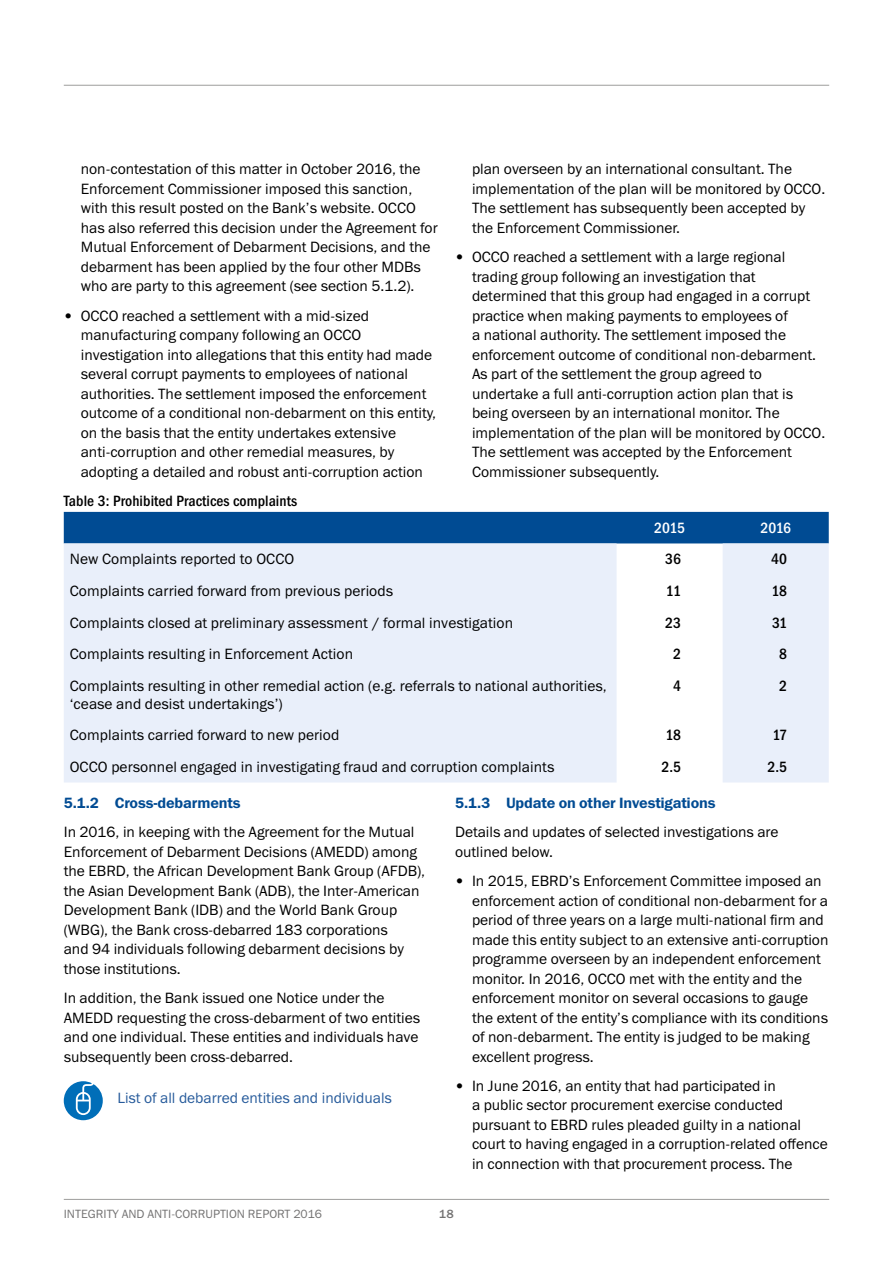
<style>
.page{position:relative;width:893px;height:1263px;background:#fff}
.page>*{position:absolute;margin:0;border:0;box-sizing:border-box;transform-origin:0 0}
.t1{font:15px/19.5px "Franklin Gothic Book ITC";color:#000}
.t2{font:15px "Franklin Gothic Medi Cond ITC";letter-spacing:.005em;color:#000}
.t3{font:15px "Franklin Gothic Demi ITC";letter-spacing:-.01em;color:#004b93}
.t4{font:15px "Franklin Gothic Book ITC";color:#275b9b}
.t5{font:15px "Franklin Gothic Medi Cond ITC";letter-spacing:-.025em;color:#fff}
.t6{font:12px "Franklin Gothic Book ITC";color:#747373}
.t7{font:12px "Franklin Gothic Medium ITC";color:#747373}
</style>
<div class="page">
<hr style="left:64px;top:85px;width:765px;height:1px;background:#9d9d9c">
<hr style="left:64px;top:1199px;width:765px;height:1px;background:#9d9d9c">
<div style="left:64px;top:512px;width:765px;height:31px;background:#004b93"></div>
<svg style="left:64px;top:543px;width:765px;height:239px;background:#ebf0fa"></svg>
<svg style="left:64px;top:1081px;width:39px;height:39px"></svg>
<p class="t1" style="left:81px;top:159px;width:358px">non-contestation of this matter in October 2016, the Enforcement Commissioner imposed this sanction, with this result posted on the Bank’s website. OCCO has also referred this decision under the Agreement for Mutual Enforcement of Debarment Decisions, and the debarment has been applied by the four other MDBs who are party to this agreement (see section 5.1.2).</p>
<p class="t1" style="left:81px;top:305px;width:357px;text-indent:-17px">• OCCO reached a settlement with a mid-sized manufacturing company following an OCCO investigation into allegations that this entity had made several corrupt payments to employees of national authorities. The settlement imposed the enforcement outcome of a conditional non-debarment on this entity, on the basis that the entity undertakes extensive anti-corruption and other remedial measures, by adopting a detailed and robust anti-corruption action</p>
<p class="t2" style="left:64px;top:492px;width:235px">Table 3: Prohibited Practices complaints</p>
<p class="t1" style="left:472px;top:159px;width:355px">plan overseen by an international consultant. The implementation of the plan will be monitored by OCCO.<br>The settlement has subsequently been accepted by the Enforcement Commissioner.</p>
<p class="t1" style="left:472px;top:247px;width:355px;text-indent:-17px">• OCCO reached a settlement with a large regional trading group following an investigation that determined that this group had engaged in a corrupt practice when making payments to employees of<br>a national authority. The settlement imposed the enforcement outcome of conditional non-debarment.<br>As part of the settlement the group agreed to undertake a full anti-corruption action plan that is being overseen by an international monitor. The implementation of the plan will be monitored by OCCO.<br>The settlement was accepted by the Enforcement Commissioner subsequently.</p>
<p class="t5" style="left:654px;top:519px;width:32px">2015</p>
<p class="t5" style="left:760px;top:519px;width:32px">2016</p>
<p class="t1" style="left:70px;top:549px;width:226px">New Complaints reported to OCCO</p>
<p class="t2" style="left:665px;top:550px;width:17px">36</p>
<p class="t2" style="left:771px;top:550px;width:17px">40</p>
<p class="t1" style="left:70px;top:581px;width:325px">Complaints carried forward from previous periods</p>
<p class="t2" style="left:666px;top:582px;width:17px">11</p>
<p class="t2" style="left:771px;top:582px;width:17px">18</p>
<p class="t1" style="left:70px;top:612px;width:445px">Complaints closed at preliminary assessment / formal investigation</p>
<p class="t2" style="left:665px;top:614px;width:17px">23</p>
<p class="t2" style="left:772px;top:614px;width:17px">31</p>
<p class="t1" style="left:70px;top:644px;width:285px">Complaints resulting in Enforcement Action</p>
<p class="t2" style="left:673px;top:645px;width:9px">2</p>
<p class="t2" style="left:779px;top:645px;width:9px">8</p>
<p class="t1" style="left:70px;top:676px;width:538px;line-height:18px">Complaints resulting in other remedial action (e.g. referrals to national authorities, ‘cease and desist undertakings’)</p>
<p class="t2" style="left:673px;top:677px;width:9px">4</p>
<p class="t2" style="left:779px;top:677px;width:9px">2</p>
<p class="t1" style="left:70px;top:725px;width:271px">Complaints carried forward to new period</p>
<p class="t2" style="left:665px;top:726px;width:17px">18</p>
<p class="t2" style="left:772px;top:726px;width:16px">17</p>
<p class="t1" style="left:70px;top:757px;width:486px">OCCO personnel engaged in investigating fraud and corruption complaints</p>
<p class="t2" style="left:661px;top:758px;width:21px">2.5</p>
<p class="t2" style="left:767px;top:758px;width:21px">2.5</p>
<p class="t3" style="left:64px;top:794px;width:178px">5.1.2 Cross-debarments</p>
<p class="t1" style="left:64px;top:822px;width:363px">In 2016, in keeping with the Agreement for the Mutual Enforcement of Debarment Decisions (AMEDD) among the EBRD, the African Development Bank Group (AFDB), the Asian Development Bank (ADB), the Inter-American Development Bank (IDB) and the World Bank Group (WBG), the Bank cross-debarred 183 corporations<br>and 94 individuals following debarment decisions by those institutions.</p>
<p class="t1" style="left:64px;top:988px;width:358px">In addition, the Bank issued one Notice under the AMEDD requesting the cross-debarment of two entities and one individual. These entities and individuals have subsequently been cross-debarred.</p>
<p class="t4" style="left:117px;top:1088px;width:276px">List of all debarred entities and individuals</p>
<p class="t3" style="left:455px;top:794px;width:262px">5.1.3 Update on other Investigations</p>
<p class="t1" style="left:455px;top:822px;width:325px">Details and updates of selected investigations are outlined below.</p>
<p class="t1" style="left:472px;top:871px;width:358px;text-indent:-17px">• In 2015, EBRD’s Enforcement Committee imposed an enforcement action of conditional non-debarment for a period of three years on a large multi-national firm and made this entity subject to an extensive anti-corruption programme overseen by an independent enforcement monitor. In 2016, OCCO met with the entity and the enforcement monitor on several occasions to gauge the extent of the entity’s compliance with its conditions of non-debarment. The entity is judged to be making excellent progress.</p>
<p class="t1" style="left:472px;top:1076px;width:357px;text-indent:-17px">• In June 2016, an entity that had participated in<br>a public sector procurement exercise conducted pursuant to EBRD rules pleaded guilty in a national court to having engaged in a corruption-related offence in connection with that procurement process. The</p>
<p class="t6" style="left:64px;top:1206px;width:260px">INTEGRITY AND ANTI-CORRUPTION REPORT 2016</p>
<p class="t7" style="left:439px;top:1206px;width:16px">18</p>
</div>
